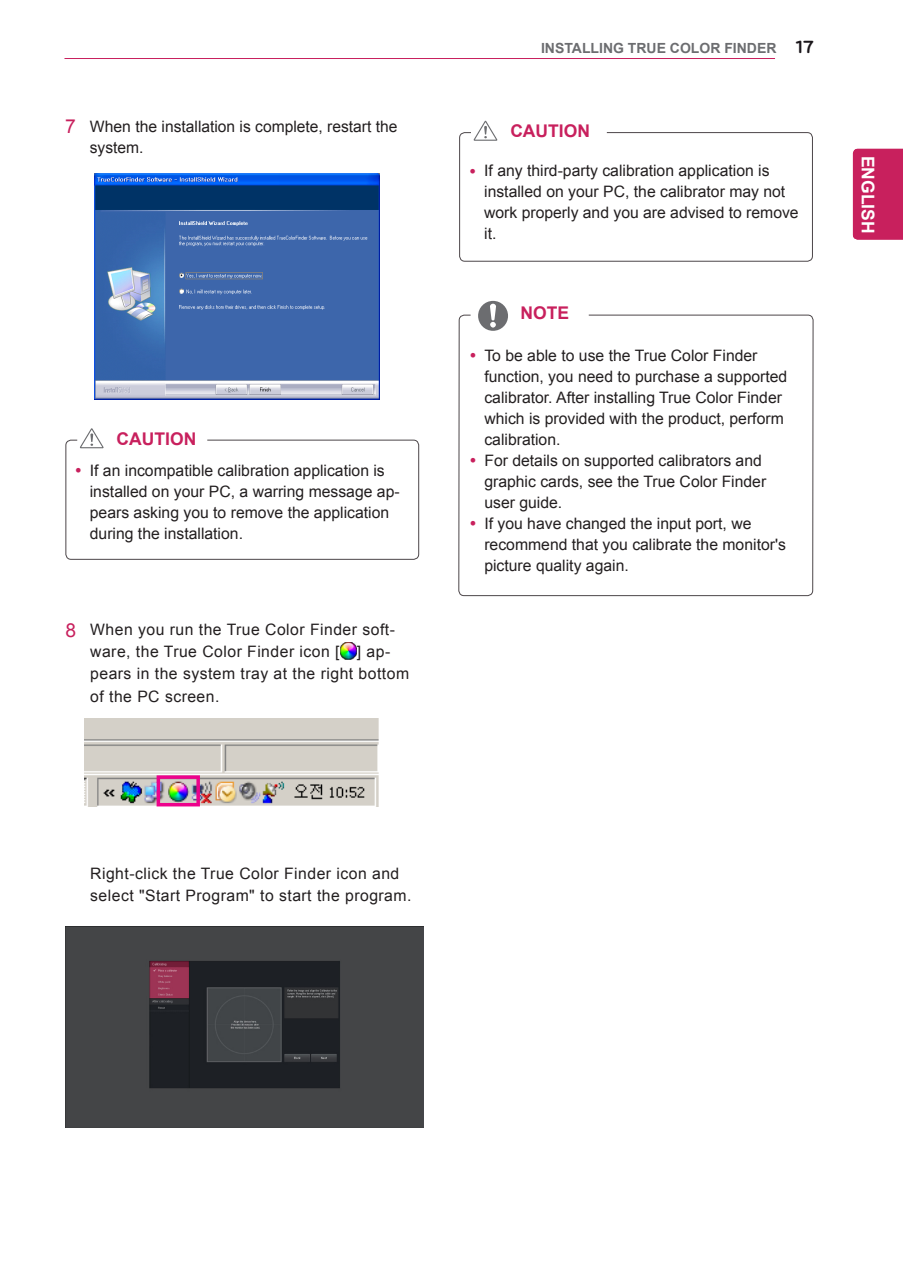
<style>
.page{position:relative;width:903px;height:1275px;background:#fff}
.page>*{position:absolute;margin:0;border:0;box-sizing:border-box;transform-origin:0 0}
.t1{font:21px "Bryant LG";color:#fff}
.t2{font:700 18.38px "Bryant LG";color:#1a161a}
.Title-note{font:700 17.5px "Arial";color:#c8205d}
.t3{font:700 17.5px "Arial";color:#fff}
.Body-Bullet{font:15.75px/21px "Arial";color:#231f20}
._1-Body{font:15.75px/22.2px "Arial";letter-spacing:.03em;color:#231f20}
._1-Body-2{font:15.75px/21px "Arial";color:#231f20}
.t4{font:700 14px "Arial";color:#6c6d70}
.s1{font-size:19.25px;color:#c8205d}
</style>
<div class="page">
<hr style="left:64px;top:58px;width:711px;height:1px;background:#c8205d">
<div style="left:853px;top:149px;width:50px;height:91px;background:#c8205d"></div>
<div style="left:65px;top:440px;width:354px;height:120px;border:1px solid #4c4649;border-radius:5px"></div>
<svg style="left:80px;top:428px;width:24px;height:20px"></svg>
<img style="left:340px;top:643px;width:16px;height:16px">
<div style="left:459px;top:132px;width:354px;height:130px;border:1px solid #4c4649;border-radius:5px"></div>
<svg style="left:474px;top:121px;width:23px;height:20px"></svg>
<img style="left:66px;top:927px;width:357px;height:201px">
<img style="left:84px;top:718px;width:295px;height:88px">
<div style="left:157px;top:775px;width:43px;height:31px;border:4px solid #ed028c"></div>
<div style="left:458px;top:315px;width:355px;height:281px;border:1px solid #4c4649;border-radius:5px"></div>
<svg style="left:478px;top:301px;width:30px;height:30px"></svg>
<img style="left:94px;top:174px;width:286px;height:226px">
<p class="_1-Body-2" style="left:90px;top:116px;width:309px;text-indent:-25px"><span class="s1">7</span> When the installation is complete, restart the system.</p>
<p class="Title-note" style="left:117px;top:427px;width:81px">CAUTION</p>
<p class="Body-Bullet" style="left:90px;top:460px;width:311px">If an incompatible calibration application is installed on your PC, a warring message ap&shy;pears asking you to remove the application during the installation.</p>
<p class="_1-Body" style="left:90px;top:619px;width:320px;text-indent:-25px"><span class="s1">8</span> When you run the True Color Finder soft&shy;ware, the True Color Finder icon [ ] ap&shy;pears in the system tray at the right bottom of the PC screen.</p>
<p class="_1-Body" style="left:90px;top:862px;width:323px;line-height:22.8px">Right-click the True Color Finder icon and select "Start Program" to start the program.</p>
<p class="t4" style="left:541px;top:39px;width:237px">INSTALLING TRUE COLOR FINDER</p>
<p class="t2" style="left:796px;top:36px;width:19px">17</p>
<p class="Title-note" style="left:510px;top:120px;width:81px">CAUTION</p>
<p class="Body-Bullet" style="left:484px;top:161px;width:316px">If any third-party calibration application is installed on your PC, the calibrator may not work properly and you are advised to remove it.</p>
<p class="Title-note" style="left:520px;top:302px;width:50px">NOTE</p>
<p class="Body-Bullet" style="left:484px;top:345px;width:304px">To be able to use the True Color Finder function, you need to purchase a supported calibrator. After installing True Color Finder which is provided with the product, perform calibration.</p>
<p class="Body-Bullet" style="left:484px;top:450px;width:283px">For details on supported calibrators and graphic cards, see the True Color Finder user guide.</p>
<p class="Body-Bullet" style="left:484px;top:513px;width:303px">If you have changed the input port, we recommend that you calibrate the monitor's picture quality again.</p>
<p class="t3" style="left:879px;top:156px;width:79px;rotate:90deg">ENGLISH</p>
<p class="t1" style="left:882px;top:173px;width:44px;rotate:90deg">ENG</p>
</div>
